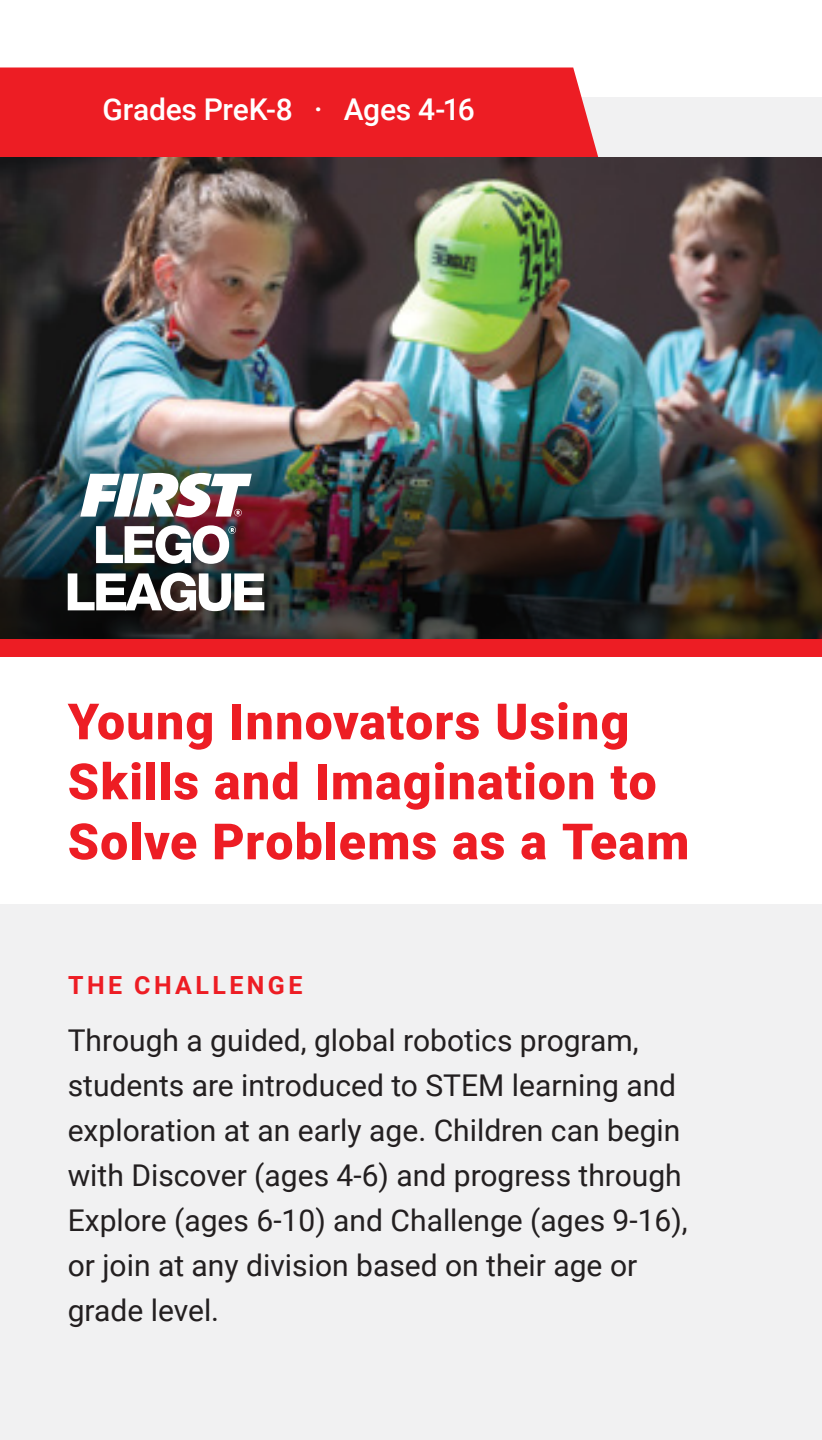
<style>
.page{position:relative;width:822px;height:1440px;background:#fff}
.page>*{position:absolute;margin:0;border:0;box-sizing:border-box;transform-origin:0 0}
.t1{font:900 50px/60px "Roboto";letter-spacing:.025em;color:#ed1d24}
.t2{font:30px/45px "Roboto";color:#231f20}
.t3{font:500 30px "Roboto";letter-spacing:-.01em;color:#fff}
.t4{font:700 25px "Roboto";letter-spacing:.135em;color:#ed1d24}
</style>
<div class="page">
<div style="left:0;top:98px;width:821px;height:513px;background:#f1f1f2"></div>
<div style="left:0;top:68px;width:599px;height:90px;background:#ed1d24"></div>
<img style="left:0;top:158px;width:821px;height:264px">
<img style="left:0;top:422px;width:821px;height:217px">
<svg style="left:68px;top:573px;width:196px;height:38px"></svg>
<svg style="left:96px;top:525px;width:140px;height:39px"></svg>
<img style="left:80px;top:473px;width:172px;height:44px">
<div style="left:0;top:904px;width:821px;height:536px;background:#f1f1f2"></div>
<div style="left:0;top:639px;width:821px;height:18px;background:#ed1d24"></div>
<p class="t3" style="left:102px;top:88px;width:374px">Grades PreK-8 · Ages 4-16</p>
<h1 class="t1" style="left:68px;top:690px;width:623px">Young Innovators Using<br>Skills and Imagination to<br>Solve Problems as a Team</h1>
<p class="t4" style="left:68px;top:968px;width:236px">THE CHALLENGE</p>
<p class="t2" style="left:68px;top:1016px;width:621px">Through a guided, global robotics program, students are introduced to STEM learning and exploration at an early age. Children can begin with Discover (ages 4-6) and progress through Explore (ages 6-10) and Challenge (ages 9-16), or join at any division based on their age or grade level.</p>
</div>
